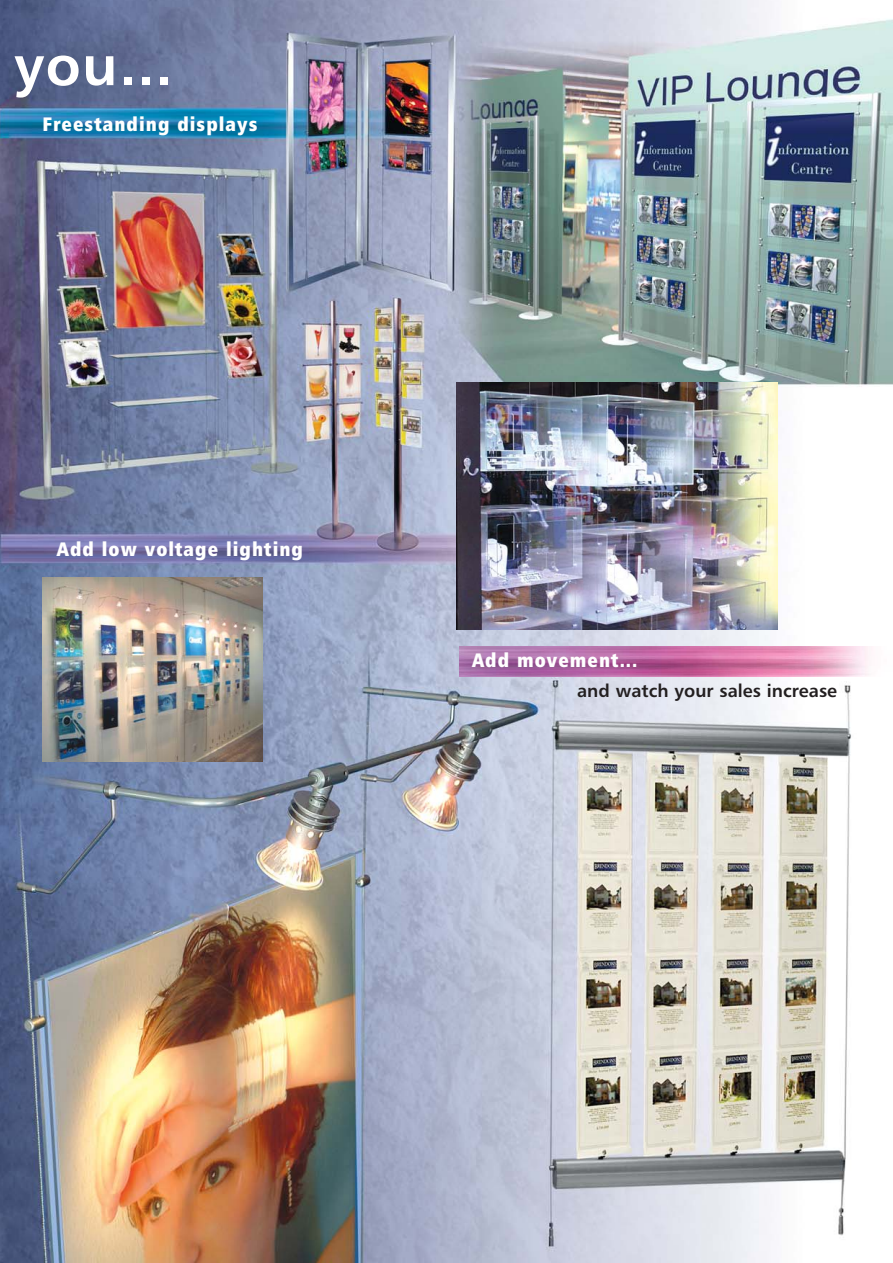
<style>
.page{position:relative;width:893px;height:1263px;background:#fff}
.page>*{position:absolute;margin:0;border:0;box-sizing:border-box;transform-origin:0 0}
.t1{font:57px "Humanist 777 BT Bold B";color:#fff}
.t2{font:19.5px "Humanist 777 BT Extra Black Cond B";letter-spacing:.055em;color:#fff}
.t3{font:18px "Humanist 777 BT Bold B";color:#231f20}
</style>
<div class="page">
<img style="left:0;top:0;width:893px;height:1263px">
<img style="left:43px;top:577px;width:219px;height:184px">
<img style="left:459px;top:646px;width:434px;height:30px">
<img style="left:456px;top:383px;width:321px;height:247px">
<p class="t1" style="left:14px;top:41px;width:160px">you...</p>
<p class="t2" style="left:43px;top:116px;width:216px">Freestanding displays</p>
<p class="t2" style="left:57px;top:541px;width:248px">Add low voltage lighting</p>
<p class="t2" style="left:472px;top:652px;width:167px">Add movement...</p>
<p class="t3" style="left:577px;top:683px;width:261px">and watch your sales increase</p>
</div>
